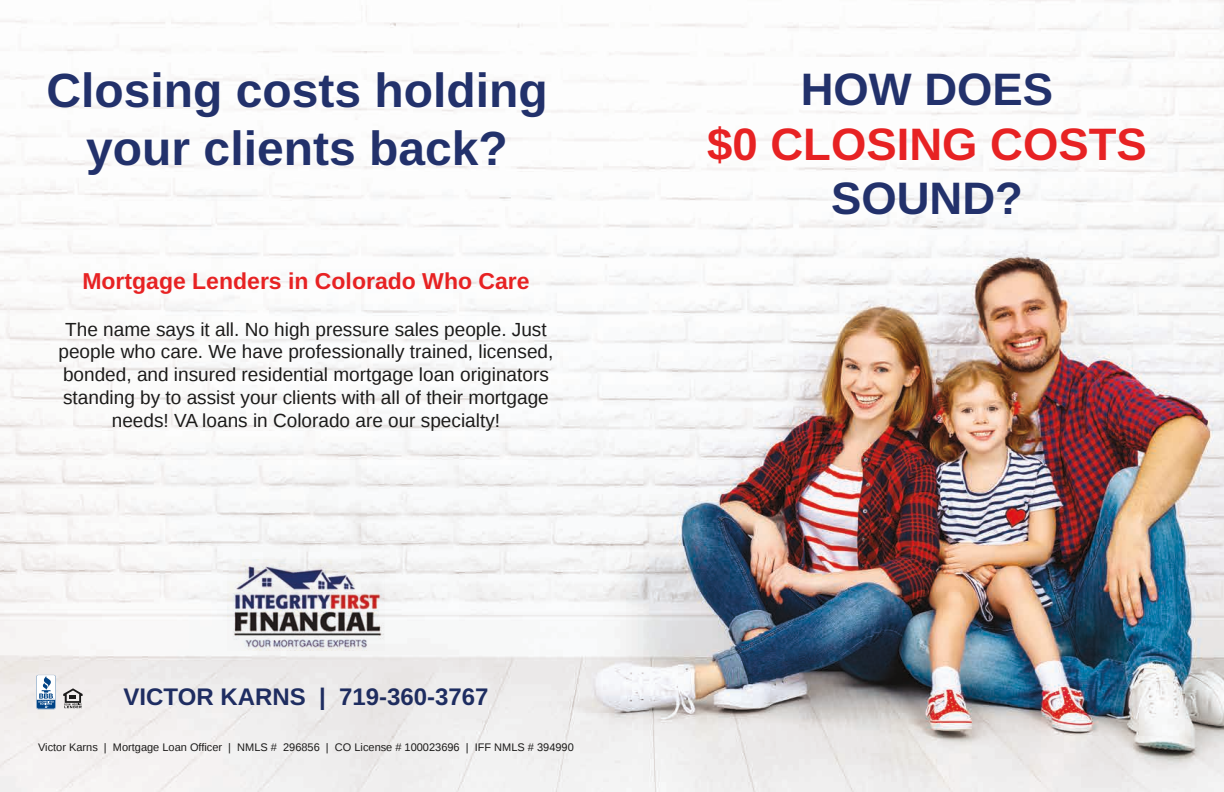
<style>
.page{position:relative;width:1224px;height:792px;background:#fff}
.page>*{position:absolute;margin:0;border:0;box-sizing:border-box;transform-origin:0 0}
.t1{font:700 48px/57.6px "Liberation Sans";color:#22316b;text-align:center}
.t2{font:700 45.5px "Liberation Sans";color:#e72223}
.t3{font:700 45.5px "Liberation Sans";color:#22316b}
.t4{font:700 24px "Liberation Sans";color:#213169}
.t5{font:700 23px "Liberation Sans";color:#e72223}
.t6{font:19px/22.8px "Liberation Sans";color:#1c1b1a;text-align:center}
.t7{font:11px "Liberation Sans";color:#1c1b1a}
</style>
<div class="page">
<img style="left:0;top:0;width:1224px;height:792px">
<svg style="left:63px;top:688px;width:20px;height:20px"></svg>
<svg style="left:36px;top:675px;width:20px;height:34px"></svg>
<svg style="left:37px;top:676px;width:18px;height:33px"></svg>
<img style="left:228px;top:559px;width:156px;height:92px">
<h1 class="t1" style="left:46px;top:61px;width:503px">Closing costs holding your clients back?</h1>
<h2 class="t3" style="left:801px;top:58px;width:254px">HOW DOES</h2>
<h2 class="t2" style="left:707px;top:113px;width:441px">$0 CLOSING COSTS</h2>
<h2 class="t3" style="left:831px;top:167px;width:193px">SOUND?</h2>
<p class="t5" style="left:82px;top:265px;width:449px">Mortgage Lenders in Colorado Who Care</p>
<p class="t6" style="left:59px;top:318px;width:496px">The name says it all. No high pressure sales people. Just people who care. We have professionally trained, licensed, bonded, and insured residential mortgage loan originators standing by to assist your clients with all of their mortgage needs! VA loans in Colorado are our specialty!</p>
<p class="t4" style="left:123px;top:680px;width:367px">VICTOR KARNS | 719-360-3767</p>
<p class="t7" style="left:38px;top:741px;width:537px">Victor Karns | Mortgage Loan Officer | NMLS # 296856 | CO License # 100023696 | IFF NMLS # 394990</p>
</div>
